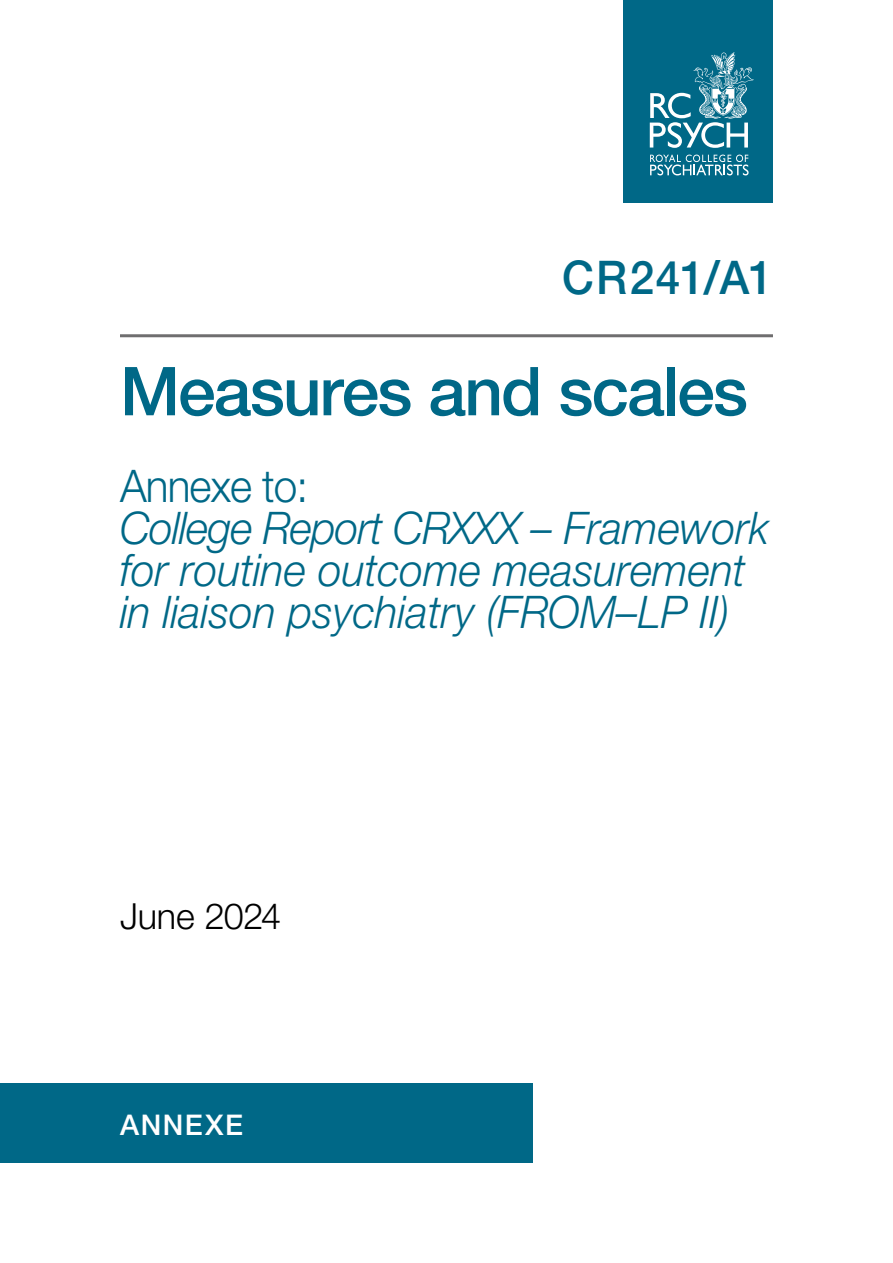
<style>
.page{position:relative;width:893px;height:1263px;background:#fff}
.page>*{position:absolute;margin:0;border:0;box-sizing:border-box;transform-origin:0 0}
.t1{font:500 67.5px "Helvetica Neue LT Std";letter-spacing:-.025em;color:#006887}
.t2{font:500 46.5px "Helvetica Neue";letter-spacing:.04em;color:#006887;scale:.95 1}
.t3{font:italic 300 45px/42px "Helvetica Neue LT Std";color:#006887;scale:.95 1}
.t4{font:300 45px "Helvetica Neue LT Std";letter-spacing:-.02em;color:#006887;scale:.94 1}
.t5{font:300 36px "Helvetica Neue LT Std";letter-spacing:-.01em;color:#000}
.t6{font:500 28.5px "Helvetica Neue";letter-spacing:.055em;color:#fff}
.s1{font-size:46.95px}
</style>
<div class="page">
<div style="left:0;top:1084px;width:533px;height:79px;background:#006887"></div>
<hr style="left:120px;top:334px;width:653px;height:3px;background:#6f6e6f">
<div style="left:623px;top:0;width:150px;height:203px;background:#006887"></div>
<svg style="left:650px;top:155px;width:99px;height:20px"></svg>
<svg style="left:650px;top:52px;width:104px;height:96px"></svg>
<p class="t2" style="left:562px;top:250px;width:223px">CR241/A<span class="s1">1</span></p>
<h1 class="t1" style="left:120px;top:351px;width:629px">Measures and scales</h1>
<p class="t4" style="left:120px;top:459px;width:202px">Annexe to:</p>
<p class="t3" style="left:120px;top:507px;width:684px">College Report CRXXX – Framework for routine outcome measurement in liaison psychiatry (FROM–LP II)</p>
<p class="t5" style="left:120px;top:894px;width:163px">June 2024</p>
<p class="t6" style="left:120px;top:1108px;width:125px">ANNEXE</p>
</div>
